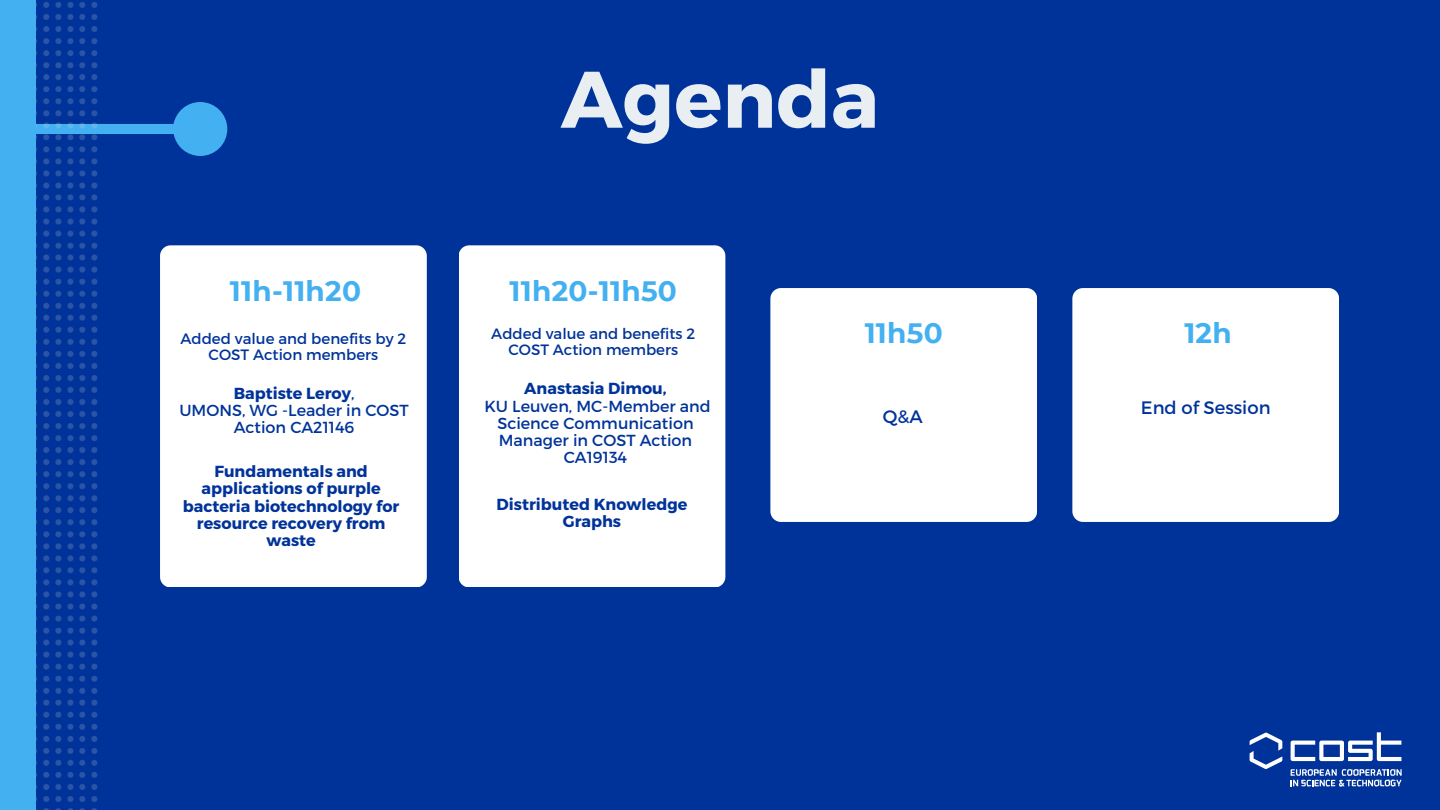
<style>
.page{position:relative;width:1440px;height:810px;background:#039}
.page>*{position:absolute;margin:0;border:0;box-sizing:border-box;transform-origin:0 0}
.t1{font:700 80px "Montserrat";color:#e8eef1}
.t2{font:700 28px "Montserrat";letter-spacing:.01em;color:#43b0f1}
.t3{font:18px "Montserrat";color:#039}
.t4{font:700 16px/17.2px "Montserrat";color:#039;text-align:center}
.t5{font:16px/17.2px "Montserrat";color:#039;text-align:center}
.t6{font:15px/16.5px "Montserrat";color:#039;text-align:center}
.s1{font-weight:400}
</style>
<div class="page">
<div style="left:770px;top:288px;width:267px;height:234px;background:#fff;border-radius:11px"></div>
<div style="left:1072px;top:288px;width:267px;height:234px;background:#fff;border-radius:11px"></div>
<svg style="left:174px;top:102px;width:53px;height:54px"></svg>
<svg style="left:1291px;top:769px;width:111px;height:17px"></svg>
<svg style="left:1291px;top:732px;width:110px;height:29px"></svg>
<svg style="left:1250px;top:733px;width:32px;height:36px"></svg>
<img style="left:36px;top:2px;width:66px;height:808px">
<div style="left:0;top:0;width:36px;height:810px;background:#43b0f1"></div>
<div style="left:160px;top:245px;width:267px;height:342px;background:#fff;border-radius:11px"></div>
<div style="left:459px;top:245px;width:266px;height:342px;background:#fff;border-radius:11px"></div>
<h5 class="t2" style="left:230px;top:274px;width:133px">11h-11h20</h5>
<p class="t6" style="left:180px;top:329px;width:227px">Added value and benefits by 2<br>COST Action members</p>
<p class="t4" style="left:234px;top:384px;width:122px">Baptiste Leroy<span class="s1">,</span></p>
<p class="t5" style="left:179px;top:401px;width:231px">UMONS, WG -Leader in COST<br>Action CA21146</p>
<p class="t4" style="left:183px;top:462px;width:218px">Fundamentals and applications of purple bacteria biotechnology for resource recovery from waste</p>
<h1 class="t1" style="left:561px;top:47px;width:320px">Agenda</h1>
<p class="t2" style="left:510px;top:274px;width:169px">11h20-11h50</p>
<h5 class="t6" style="left:491px;top:324px;width:205px">Added value and benefits 2<br>COST Action members</h5>
<h3 class="t4" style="left:524px;top:379px;width:144px">Anastasia Dimou,</h3>
<p class="t5" style="left:484px;top:396px;width:228px">KU Leuven, MC-Member and<br>Science Communication<br>Manager in COST Action<br>CA19134</p>
<h4 class="t4" style="left:497px;top:495px;width:192px">Distributed Knowledge<br>Graphs</h4>
<p class="t2" style="left:865px;top:316px;width:80px">11h50</p>
<p class="t2" style="left:1184px;top:316px;width:49px">12h</p>
<p class="t3" style="left:883px;top:404px;width:42px">Q&amp;A</p>
<p class="t3" style="left:1141px;top:396px;width:131px">End of Session</p>
</div>
